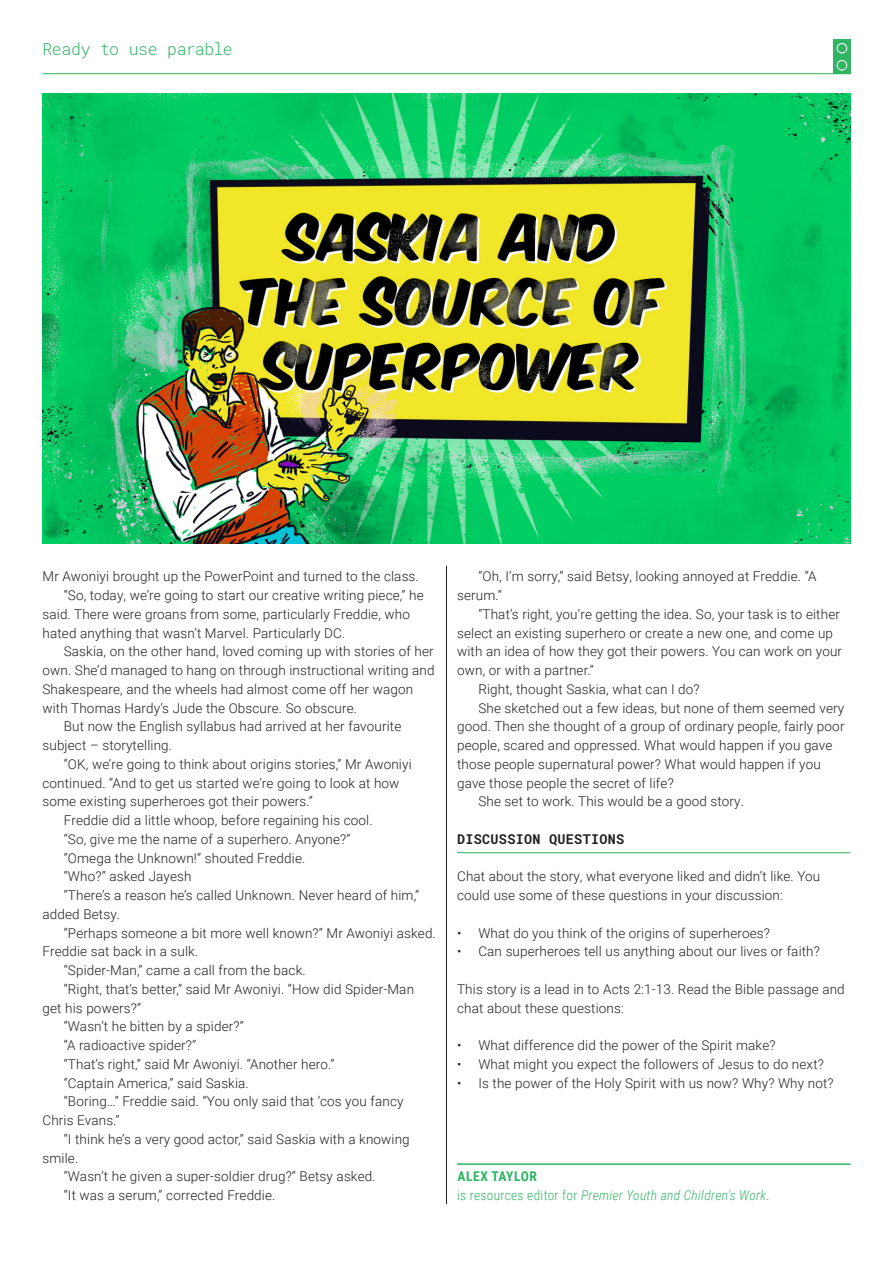
<style>
.page{position:relative;width:893px;height:1263px;background:#fff}
.page>*{position:absolute;margin:0;border:0;box-sizing:border-box;transform-origin:0 0}
.Page_title{font:300 16.5px "Roboto Mono";letter-spacing:-.025em;color:#2fb462}
.Resources-Body_Inden{font:300 13.5px/18.8px "Roboto";letter-spacing:.01em;color:#231f20}
.Resources-Body{font:300 13.5px/18.8px "Roboto";letter-spacing:.01em;color:#231f20}
.Bio_info{font:italic 300 13.5px "Roboto Condensed";letter-spacing:.02em;color:#2fb462}
.Sub_1{font:700 13.5px "Roboto Mono";letter-spacing:.02em;color:#231f20}
.Bio_name{font:700 13.5px "Roboto Condensed";letter-spacing:.045em;color:#2fb462}
.s1{font-style:normal}
</style>
<div class="page">
<hr style="left:43px;top:73px;width:807px;height:1px;background:#2fb462">
<div style="left:833px;top:40px;width:17px;height:34px;background:#2fb462"></div>
<div style="left:837px;top:60px;width:10px;height:11px;border:1px solid #fff;border-radius:50%"></div>
<div style="left:837px;top:43px;width:10px;height:11px;border:1px solid #fff;border-radius:50%"></div>
<hr style="left:457px;top:852px;width:393px;height:1px;background:#2fb462">
<hr style="left:446px;top:566px;width:1px;height:638px;background:#231f20">
<hr style="left:457px;top:1163px;width:393px;height:2px;background:#2fb462">
<img style="left:43px;top:94px;width:807px;height:450px">
<p class="Page_title" style="left:43px;top:37px;width:192px">Ready to use parable</p>
<p class="Resources-Body" style="left:43px;top:567px;width:378px">Mr Awoniyi brought up the PowerPoint and turned to the class.</p>
<p class="Resources-Body_Inden" style="left:43px;top:585px;width:383px;text-indent:21px">“So, today, we’re going to start our creative writing piece,” he said. There were groans from some, particularly Freddie, who hated anything that wasn’t Marvel. Particularly DC.</p>
<p class="Resources-Body_Inden" style="left:43px;top:642px;width:394px;text-indent:21px">Saskia, on the other hand, loved coming up with stories of her own. She’d managed to hang on through instructional writing and Shakespeare, and the wheels had almost come off her wagon with Thomas Hardy’s Jude the Obscure. So obscure.</p>
<p class="Resources-Body_Inden" style="left:43px;top:717px;width:360px;text-indent:21px">But now the English syllabus had arrived at her favourite subject – storytelling.</p>
<p class="Resources-Body_Inden" style="left:43px;top:754px;width:371px;text-indent:21px">“OK, we’re going to think about origins stories,” Mr Awoniyi continued. “And to get us started we’re going to look at how some existing superheroes got their powers.”</p>
<p class="Resources-Body_Inden" style="left:64px;top:810px;width:310px">Freddie did a little whoop, before regaining his cool.</p>
<p class="Resources-Body_Inden" style="left:64px;top:829px;width:288px">“So, give me the name of a superhero. Anyone?”</p>
<p class="Resources-Body_Inden" style="left:64px;top:848px;width:243px">“Omega the Unknown!” shouted Freddie.</p>
<p class="Resources-Body_Inden" style="left:64px;top:867px;width:129px">“Who?” asked Jayesh</p>
<p class="Resources-Body_Inden" style="left:43px;top:885px;width:378px;text-indent:21px">“There’s a reason he’s called Unknown. Never heard of him,” added Betsy.</p>
<p class="Resources-Body_Inden" style="left:43px;top:923px;width:395px;text-indent:21px">“Perhaps someone a bit more well known?” Mr Awoniyi asked.<br>Freddie sat back in a sulk.</p>
<p class="Resources-Body_Inden" style="left:64px;top:960px;width:243px">“Spider-Man,” came a call from the back.</p>
<p class="Resources-Body_Inden" style="left:43px;top:979px;width:373px;text-indent:21px">“Right, that’s better,” said Mr Awoniyi. “How did Spider-Man get his powers?”</p>
<p class="Resources-Body_Inden" style="left:64px;top:1017px;width:182px">“Wasn’t he bitten by a spider?”</p>
<p class="Resources-Body_Inden" style="left:64px;top:1035px;width:134px">“A radioactive spider?”</p>
<p class="Resources-Body_Inden" style="left:64px;top:1054px;width:272px">“That’s right,” said Mr Awoniyi. “Another hero.”</p>
<p class="Resources-Body_Inden" style="left:64px;top:1073px;width:187px">“Captain America,” said Saskia.</p>
<p class="Resources-Body_Inden" style="left:43px;top:1092px;width:362px;text-indent:21px">“Boring…” Freddie said. “You only said that ’cos you fancy<br>Chris Evans.”</p>
<p class="Resources-Body_Inden" style="left:43px;top:1129px;width:369px;text-indent:21px">“I think he’s a very good actor,” said Saskia with a knowing smile.</p>
<p class="Resources-Body_Inden" style="left:64px;top:1167px;width:313px">“Wasn’t he given a super-soldier drug?” Betsy asked.</p>
<p class="Resources-Body_Inden" style="left:64px;top:1185px;width:213px">“It was a serum,” corrected Freddie.</p>
<p class="Resources-Body_Inden" style="left:457px;top:567px;width:361px;text-indent:21px">“Oh, I’m sorry,” said Betsy, looking annoyed at Freddie. “A serum.”</p>
<p class="Resources-Body_Inden" style="left:457px;top:604px;width:387px;text-indent:21px">“That’s right, you’re getting the idea. So, your task is to either select an existing superhero or create a new one, and come up with an idea of how they got their powers. You can work on your own, or with a partner.”</p>
<p class="Resources-Body_Inden" style="left:478px;top:679px;width:223px">Right, thought Saskia, what can I do?</p>
<p class="Resources-Body_Inden" style="left:457px;top:698px;width:389px;text-indent:21px">She sketched out a few ideas, but none of them seemed very good. Then she thought of a group of ordinary people, fairly poor people, scared and oppressed. What would happen if you gave those people supernatural power? What would happen if you gave those people the secret of life?</p>
<p class="Resources-Body_Inden" style="left:478px;top:792px;width:267px">She set to work. This would be a good story.</p>
<p class="Sub_1" style="left:457px;top:829px;width:169px">DISCUSSION QUESTIONS</p>
<p class="Resources-Body" style="left:457px;top:867px;width:365px">Chat about the story, what everyone liked and didn’t like. You could use some of these questions in your discussion:</p>
<p class="Resources-Body_Inden" style="left:457px;top:923px;width:314px">• What do you think of the origins of superheroes?</p>
<p class="Resources-Body_Inden" style="left:457px;top:942px;width:364px">• Can superheroes tell us anything about our lives or faith?</p>
<p class="Resources-Body" style="left:457px;top:979px;width:389px">This story is a lead in to Acts 2:1-13. Read the Bible passage and chat about these questions:</p>
<p class="Resources-Body_Inden" style="left:457px;top:1035px;width:320px">• What difference did the power of the Spirit make?</p>
<p class="Resources-Body_Inden" style="left:457px;top:1054px;width:368px">• What might you expect the followers of Jesus to do next?</p>
<p class="Resources-Body_Inden" style="left:457px;top:1073px;width:378px">• Is the power of the Holy Spirit with us now? Why? Why not?</p>
<p class="Bio_name" style="left:457px;top:1167px;width:81px">ALEX TAYLOR</p>
<p class="Bio_info" style="left:457px;top:1186px;width:314px"><span class="s1">is resources editor for</span> Premier Youth and Children’s Work<span class="s1">.</span></p>
</div>
